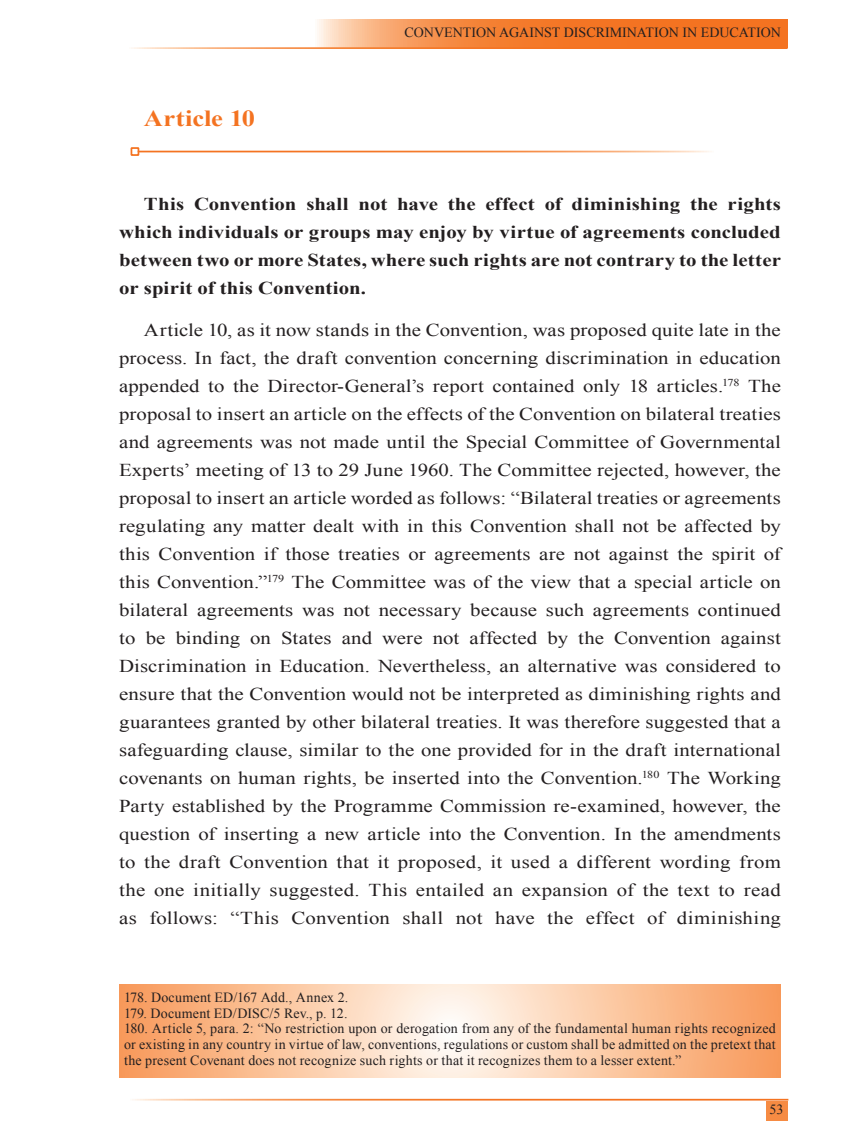
<style>
.page{position:relative;width:844px;height:1141px;background:#fff}
.page>*{position:absolute;margin:0;border:0;box-sizing:border-box;transform-origin:0 0}
.t1{font:700 23.1px "Times New Roman";letter-spacing:-.005em;color:#f47321;scale:1.15 1}
.t2{font:18.03px/28px "Times New Roman";letter-spacing:.015em;color:#231f20;text-align:justify;scale:1.15 1}
.t3{font:700 18.03px/28px "Times New Roman";letter-spacing:.005em;color:#231f20;text-align:justify;scale:1.15 1}
.t4{font:14px/15.8px "Times New Roman";letter-spacing:.01em;color:#231f20}
</style>
<div class="page">
<div style="left:766px;top:1101px;width:21px;height:19px;background:#f68b43"></div>
<svg style="left:317px;top:20px;width:470px;height:27px;background:#f58841"></svg>
<svg style="left:119px;top:985px;width:661px;height:93px;background:#fbc8a3"></svg>
<div style="left:130px;top:147px;width:9px;height:9px;border:2px solid #fff"></div>
<p class="t1" style="left:144px;top:102px;width:98px">Article 10</p>
<p class="t4" style="left:404px;top:24px;width:378px">CONVENTION AGAINST DISCRIMINATION IN EDUCATION</p>
<p class="t3" style="left:119px;top:190px;width:577px;text-indent:25px">This Convention shall not have the effect of diminishing the rights which individuals or groups may enjoy by virtue of agreements concluded between two or more States, where such rights are not contrary to the letter or spirit of this Convention.</p>
<p class="t2" style="left:119px;top:316px;width:577px;text-indent:25px">Article 10, as it now stands in the Convention, was proposed quite late in the process. In fact, the draft convention concerning discrimination in education appended to the Director-General’s report contained only 18 articles.<sup>178</sup> The proposal to insert an article on the effects of the Convention on bilateral treaties and agreements was not made until the Special Committee of Governmental Experts’ meeting of 13 to 29 June 1960. The Committee rejected, however, the proposal to insert an article worded as follows: “Bilateral treaties or agreements regulating any matter dealt with in this Convention shall not be affected by this Convention if those treaties or agreements are not against the spirit of this Convention.”<sup>179</sup> The Committee was of the view that a special article on bilateral agreements was not necessary because such agreements continued to be binding on States and were not affected by the Convention against Discrimination in Education. Nevertheless, an alternative was considered to ensure that the Convention would not be interpreted as diminishing rights and guarantees granted by other bilateral treaties. It was therefore suggested that a safeguarding clause, similar to the one provided for in the draft international covenants on human rights, be inserted into the Convention.<sup>180</sup> The Working Party established by the Programme Commission re-examined, however, the question of inserting a new article into the Convention. In the amendments to the draft Convention that it proposed, it used a different wording from the one initially suggested. This entailed an expansion of the text to read as follows: “This Convention shall not have the effect of diminishing</p>
<p class="t4" style="left:124px;top:989px;width:653px">178. Document ED/167 Add., Annex 2.<br>179. Document ED/DISC/5 Rev., p. 12.<br>180. Article 5, para. 2: “No restriction upon or derogation from any of the fundamental human rights recognized or existing in any country in virtue of law, conventions, regulations or custom shall be admitted on the pretext that the present Covenant does not recognize such rights or that it recognizes them to a lesser extent.”</p>
<p class="t4" style="left:769px;top:1101px;width:15px">53</p>
</div>
